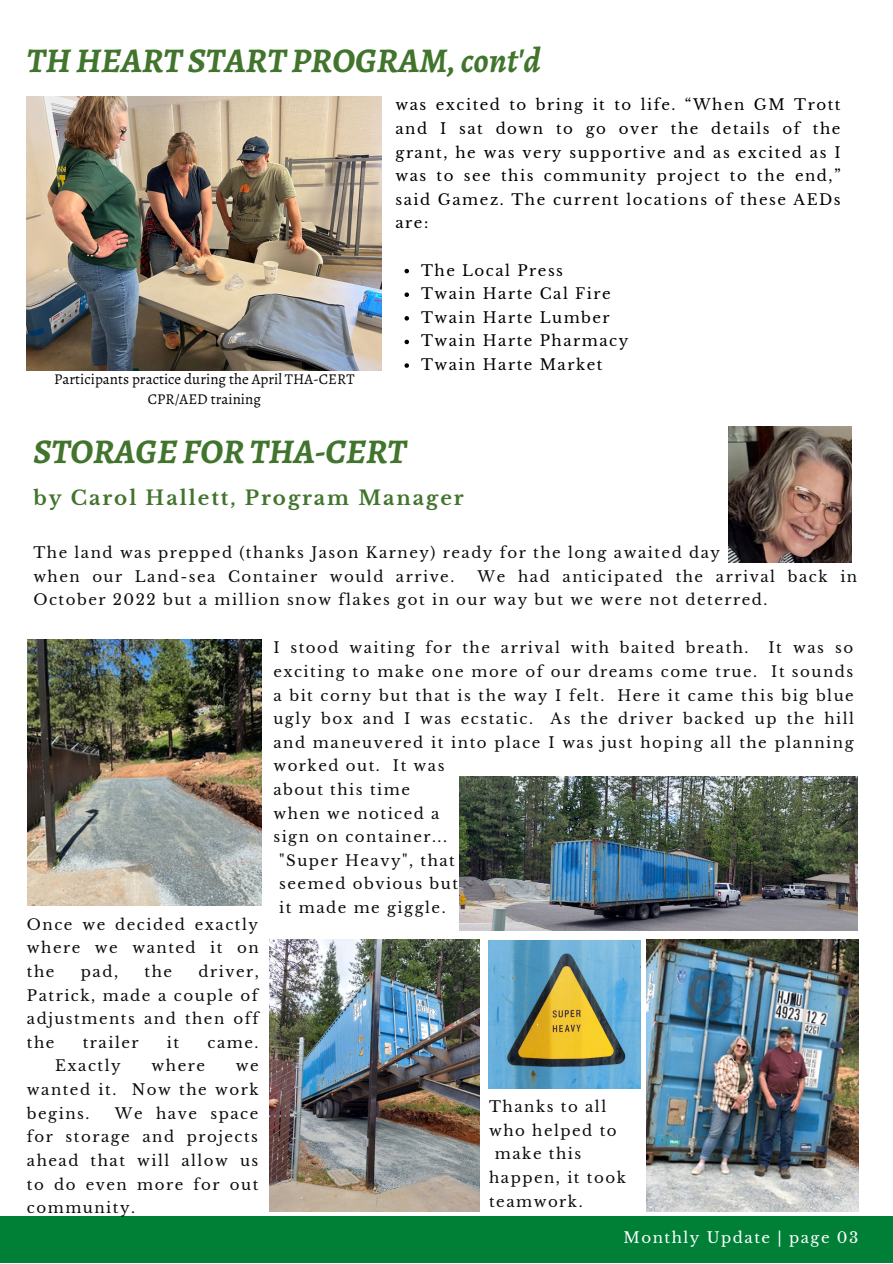
<style>
.page{position:relative;width:893px;height:1264px;background:#fff}
.page>*{position:absolute;margin:0;border:0;box-sizing:border-box;transform-origin:0 0}
.t1{font:italic 700 34.65px "Alegreya";color:#41742c}
.t2{font:700 19.8px "Libre Baskerville";letter-spacing:.1em;color:#41742c}
.t3{font:15px/23.5px "Libre Baskerville";letter-spacing:.1em;color:#0b0d0c;text-align:justify}
.t4{font:15px/23.5px "Libre Baskerville";letter-spacing:.1em;color:#000;text-align:justify}
.t5{font:15px/20.2px "Alegreya";color:#000;text-align:center}
.t6{font:15px "Libre Baskerville";letter-spacing:.1em;color:#fff}
</style>
<div class="page">
<div style="left:0;top:1216px;width:892px;height:46px;background:#008037"></div>
<img style="left:27px;top:96px;width:354px;height:275px">
<img style="left:27px;top:639px;width:234px;height:266px">
<img style="left:728px;top:427px;width:123px;height:136px">
<img style="left:459px;top:776px;width:398px;height:154px">
<img style="left:488px;top:940px;width:152px;height:148px">
<img style="left:269px;top:939px;width:211px;height:272px">
<img style="left:646px;top:939px;width:212px;height:272px">
<svg style="left:404px;top:269px;width:5px;height:4px"></svg>
<svg style="left:404px;top:292px;width:5px;height:5px"></svg>
<svg style="left:404px;top:316px;width:5px;height:4px"></svg>
<svg style="left:404px;top:340px;width:5px;height:4px"></svg>
<svg style="left:404px;top:363px;width:5px;height:5px"></svg>
<p class="t1" style="left:27px;top:37px;width:515px">TH HEART START PROGRAM,cont'd</p>
<p class="t4" style="left:395px;top:93px;width:447px">was excited to bring it to life. “When GM Trott and I sat down to go over the details of the grant, he was very supportive and as excited as I was to see this community project to the end,” said Gamez. The current locations of these AEDs are:</p>
<p class="t5" style="left:54px;top:368px;width:302px">Participants practice during the April THA-CERT<br>CPR/AED training</p>
<p class="t4" style="left:421px;top:258px;width:144px">The Local Press</p>
<p class="t4" style="left:421px;top:282px;width:191px">Twain Harte Cal Fire</p>
<p class="t4" style="left:421px;top:306px;width:190px">Twain Harte Lumber</p>
<p class="t4" style="left:421px;top:329px;width:209px">Twain Harte Pharmacy</p>
<p class="t4" style="left:421px;top:353px;width:183px">Twain Harte Market</p>
<p class="t1" style="left:33px;top:427px;width:375px">STORAGE FORTHA-CERT</p>
<p class="t2" style="left:33px;top:486px;width:432px">by Carol Hallett, Program Manager</p>
<p class="t3" style="left:33px;top:541px;width:688px">The land was prepped (thanks Jason Karney) ready for the long awaited day</p>
<p class="t3" style="left:33px;top:564px;width:422px">when our Land-sea Container would arrive.</p>
<p class="t3" style="left:33px;top:564px;width:825px;text-indent:444px">We had anticipated the arrival back in<br>October 2022 but a million snow flakes got in our way but we were not deterred.</p>
<p class="t3" style="left:27px;top:912px;width:233px">Once we decided exactly where we wanted it on the</p>
<p class="t3" style="left:27px;top:959px;width:233px;text-indent:171px">driver, Patrick, made a couple of adjustments and then off the</p>
<p class="t3" style="left:81px;top:959px;width:39px">pad,</p>
<p class="t3" style="left:144px;top:959px;width:29px">the</p>
<p class="t3" style="left:83px;top:1030px;width:57px">trailer</p>
<p class="t3" style="left:167px;top:1030px;width:14px">it</p>
<p class="t3" style="left:207px;top:1030px;width:52px">came.</p>
<p class="t3" style="left:55px;top:1054px;width:67px">Exactly</p>
<p class="t3" style="left:152px;top:1054px;width:55px">where</p>
<p class="t3" style="left:27px;top:1054px;width:233px;text-indent:209px">we wanted it. Now the work begins.</p>
<p class="t3" style="left:27px;top:1101px;width:233px;text-indent:88px">We have space for storage and projects ahead that will allow us to do even more for out community.</p>
<p class="t3" style="left:273px;top:636px;width:476px">I stood waiting for the arrival with baited breath.</p>
<p class="t3" style="left:273px;top:636px;width:582px;text-indent:495px">It was so exciting to make one more of our dreams come true. It sounds a bit corny but that is the way I felt. Here it came this big blue ugly box and I was ecstatic. As the driver backed up the hill and maneuvered it into place I was just hoping all the planning worked out. It was</p>
<p class="t3" style="left:273px;top:778px;width:138px">about this time</p>
<p class="t3" style="left:273px;top:801px;width:168px">when we noticed a</p>
<p class="t3" style="left:273px;top:825px;width:175px">sign on container...</p>
<p class="t3" style="left:279px;top:848px;width:177px">"Super Heavy", that</p>
<p class="t3" style="left:279px;top:872px;width:180px">seemed obvious but</p>
<p class="t3" style="left:279px;top:896px;width:168px">it made me giggle.</p>
<p class="t3" style="left:489px;top:1094px;width:119px">Thanks to all</p>
<p class="t3" style="left:489px;top:1118px;width:129px">who helped to</p>
<p class="t3" style="left:495px;top:1142px;width:88px">make this</p>
<p class="t3" style="left:489px;top:1165px;width:138px">happen, it took</p>
<p class="t3" style="left:489px;top:1189px;width:95px">teamwork.</p>
<p class="t6" style="left:623px;top:1228px;width:236px">Monthly Update | page 03</p>
</div>
